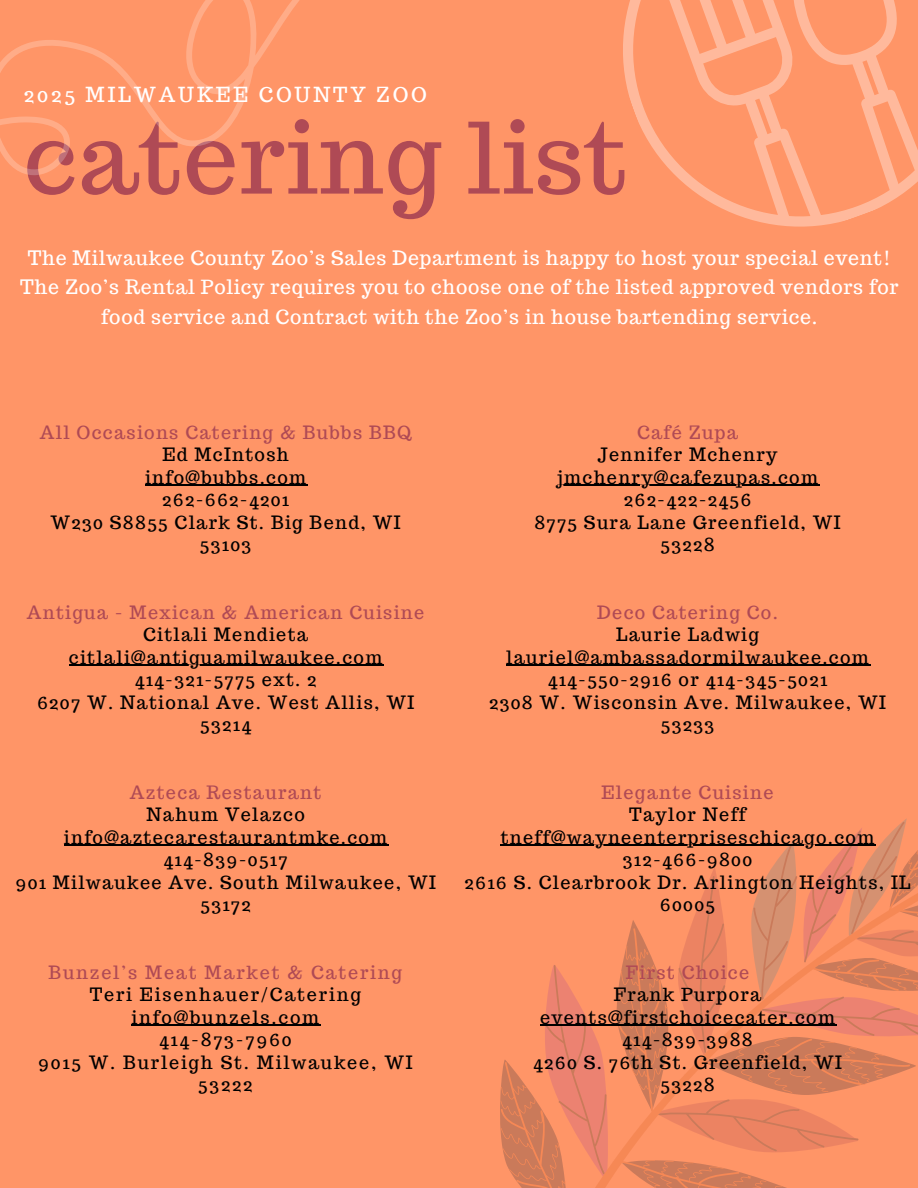
<style>
.page{position:relative;width:918px;height:1188px;background:#ff9567}
.page>*{position:absolute;margin:0;border:0;box-sizing:border-box;transform-origin:0 0}
.t1{font:97.95px "Trocchi";letter-spacing:.01em;color:#af4a55}
.t2{font:20.4px "Trocchi";letter-spacing:.14em;color:#fff}
.t3{font:19.5px/29.2px "Trocchi";letter-spacing:.04em;color:#fff;text-align:center}
.t4{font:18px/22.5px "Trocchi";letter-spacing:.075em;color:#000;text-align:center}
.t5{font:18px "Trocchi";letter-spacing:.075em;color:#af4a55}
.t6{font:18px "Trocchi";letter-spacing:.1em;color:#000}
.t7{font:18px "Trocchi";letter-spacing:.1em;color:#af4a55}
</style>
<div class="page">
<svg style="left:623px;top:0;width:41px;height:163px"></svg>
<svg style="left:664px;top:0;width:254px;height:227px"></svg>
<svg style="left:500px;top:818px;width:418px;height:370px"></svg>
<svg style="left:0;top:0;width:300px;height:175px"></svg>
<hr style="left:145px;top:485px;width:162px;height:1px;background:#000">
<hr style="left:69px;top:665px;width:315px;height:1px;background:#000">
<hr style="left:64px;top:845px;width:325px;height:1px;background:#000">
<hr style="left:132px;top:1025px;width:189px;height:1px;background:#000">
<hr style="left:557px;top:485px;width:262px;height:1px;background:#000">
<hr style="left:506px;top:665px;width:364px;height:1px;background:#000">
<hr style="left:501px;top:845px;width:375px;height:1px;background:#000">
<hr style="left:540px;top:1025px;width:296px;height:1px;background:#000">
<p class="t2" style="left:24px;top:81px;width:405px">2025 MILWAUKEE COUNTY ZOO</p>
<p class="t1" style="left:24px;top:94px;width:605px">catering list</p>
<h2 class="t3" style="left:20px;top:243px;width:880px">The Milwaukee County Zoo’s Sales Department is happy to host your special event!<br>The Zoo’s Rental Policy requires you to choose one of the listed approved vendors for food service and Contract with the Zoo’s in house bartending service.</h2>
<h1 class="t5" style="left:40px;top:420px;width:373px">All Occasions Catering &amp; Bubbs BBQ</h1>
<h3 class="t4" style="left:162px;top:443px;width:128px">Ed McIntosh</h3>
<p class="t4" style="left:145px;top:466px;width:162px">info@bubbs.com</p>
<p class="t4" style="left:162px;top:488px;width:128px">262-662-4201</p>
<p class="t4" style="left:51px;top:511px;width:352px">W230 S8855 Clark St. Big Bend, WI</p>
<p class="t4" style="left:200px;top:533px;width:53px">53103</p>
<p class="t5" style="left:27px;top:600px;width:399px">Antigua - Mexican &amp; American Cuisine</p>
<p class="t4" style="left:143px;top:623px;width:166px">Citlali Mendieta</p>
<p class="t4" style="left:69px;top:646px;width:315px">citlali@antiguamilwaukee.com</p>
<p class="t4" style="left:135px;top:668px;width:183px">414-321-5775 ext. 2</p>
<p class="t4" style="left:37px;top:691px;width:379px">6207 W. National Ave. West Allis, WI</p>
<p class="t4" style="left:200px;top:713px;width:52px">53214</p>
<p class="t5" style="left:130px;top:780px;width:193px">Azteca Restaurant</p>
<p class="t4" style="left:146px;top:803px;width:160px">Nahum Velazco</p>
<p class="t4" style="left:64px;top:826px;width:325px">info@aztecarestaurantmke.com</p>
<p class="t4" style="left:164px;top:848px;width:125px">414-839-0517</p>
<p class="t4" style="left:15px;top:871px;width:422px">901 Milwaukee Ave. South Milwaukee, WI<br>53172</p>
<p class="t7" style="left:49px;top:960px;width:355px">Bunzel’s Meat Market &amp; Catering</p>
<p class="t6" style="left:90px;top:983px;width:273px">Teri Eisenhauer/Catering</p>
<p class="t6" style="left:132px;top:1005px;width:189px">info@bunzels.com</p>
<p class="t6" style="left:159px;top:1028px;width:134px">414-873-7960</p>
<p class="t6" style="left:38px;top:1050px;width:376px">9015 W. Burleigh St. Milwaukee, WI</p>
<p class="t4" style="left:198px;top:1073px;width:56px">53222</p>
<p class="t5" style="left:637px;top:420px;width:102px">Café Zupa</p>
<p class="t4" style="left:597px;top:443px;width:182px">Jennifer Mchenry</p>
<p class="t4" style="left:557px;top:466px;width:262px">jmchenry@cafezupas.com</p>
<p class="t4" style="left:624px;top:488px;width:129px">262-422-2456</p>
<p class="t4" style="left:534px;top:511px;width:308px">8775 Sura Lane Greenfield, WI</p>
<p class="t4" style="left:661px;top:533px;width:56px">53228</p>
<p class="t5" style="left:597px;top:600px;width:182px">Deco Catering Co.</p>
<p class="t4" style="left:616px;top:623px;width:144px">Laurie Ladwig</p>
<p class="t4" style="left:506px;top:646px;width:364px">lauriel@ambassadormilwaukee.com</p>
<p class="t4" style="left:548px;top:668px;width:281px">414-550-2916 or 414-345-5021</p>
<p class="t4" style="left:489px;top:691px;width:398px">2308 W. Wisconsin Ave. Milwaukee, WI</p>
<p class="t4" style="left:661px;top:713px;width:55px">53233</p>
<p class="t5" style="left:602px;top:780px;width:174px">Elegante Cuisine</p>
<p class="t4" style="left:629px;top:803px;width:118px">Taylor Neff</p>
<p class="t4" style="left:501px;top:826px;width:375px">tneff@wayneenterpriseschicago.com</p>
<p class="t4" style="left:623px;top:848px;width:131px">312-466-9800</p>
<p class="t4" style="left:465px;top:871px;width:448px">2616 S. Clearbrook Dr. Arlington Heights, IL</p>
<p class="t4" style="left:660px;top:893px;width:57px">60005</p>
<p class="t5" style="left:626px;top:960px;width:125px">First Choice</p>
<p class="t4" style="left:614px;top:983px;width:149px">Frank Purpora</p>
<p class="t4" style="left:540px;top:1006px;width:297px">events@firstchoicecater.com</p>
<p class="t4" style="left:622px;top:1028px;width:132px">414-839-3988</p>
<p class="t4" style="left:533px;top:1051px;width:310px">4260 S. 76th St. Greenfield, WI</p>
<p class="t4" style="left:661px;top:1073px;width:56px">53228</p>
</div>
